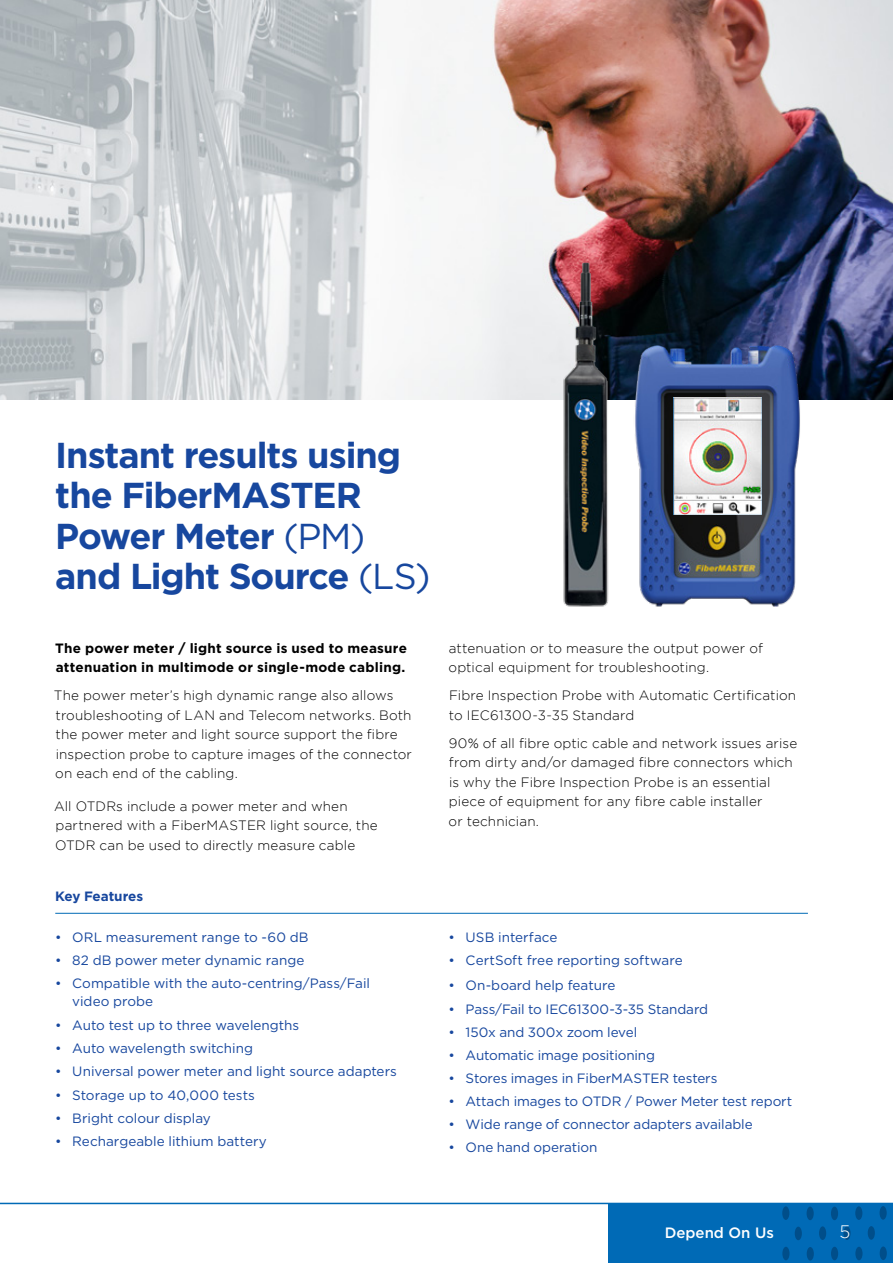
<style>
.page{position:relative;width:893px;height:1263px;background:#fff}
.page>*{position:absolute;margin:0;border:0;box-sizing:border-box;transform-origin:0 0}
.t1{font:700 36px/40.5px "Gotham";letter-spacing:-.03em;color:#17479e}
.t2{font:300 18px "Gotham";color:#fff}
.t3{font:500 15px "Gotham";color:#fff}
.t4{font:300 13.5px/19.5px "Gotham";letter-spacing:.01em;color:#000}
.t5{font:13.5px/18px "Gotham";letter-spacing:-.005em;color:#17479e}
.t6{font:700 13.5px/19.5px "Gotham";letter-spacing:.015em;color:#000}
.t7{font:700 13.5px "Gotham";letter-spacing:-.01em;color:#17479e}
.s1{font-weight:400}
.s2{font-weight:400;font-size:36.45px}
</style>
<div class="page">
<img style="left:0;top:0;width:893px;height:400px">
<img style="left:625px;top:334px;width:230px;height:273px">
<img style="left:546px;top:250px;width:79px;height:357px">
<img style="left:674px;top:397px;width:88px;height:118px">
<div style="left:608px;top:1203px;width:285px;height:60px;background:#006ab6"></div>
<div style="left:782px;top:1247px;width:7px;height:13px;background:#004e8a;border-radius:50%"></div>
<div style="left:782px;top:1206px;width:7px;height:14px;background:#004e8a;border-radius:50%"></div>
<div style="left:795px;top:1226px;width:7px;height:14px;background:#004e8a;border-radius:50%"></div>
<div style="left:807px;top:1247px;width:7px;height:13px;background:#004e8a;border-radius:50%"></div>
<div style="left:819px;top:1226px;width:7px;height:14px;background:#004e8a;border-radius:50%"></div>
<div style="left:831px;top:1247px;width:7px;height:13px;background:#004e8a;border-radius:50%"></div>
<div style="left:843px;top:1226px;width:8px;height:14px;background:#004e8a;border-radius:50%"></div>
<div style="left:855px;top:1247px;width:7px;height:13px;background:#004e8a;border-radius:50%"></div>
<div style="left:807px;top:1206px;width:7px;height:14px;background:#004e8a;border-radius:50%"></div>
<div style="left:831px;top:1206px;width:7px;height:14px;background:#004e8a;border-radius:50%"></div>
<div style="left:855px;top:1206px;width:7px;height:14px;background:#004e8a;border-radius:50%"></div>
<div style="left:868px;top:1226px;width:7px;height:14px;background:#004e8a;border-radius:50%"></div>
<div style="left:880px;top:1246px;width:7px;height:14px;background:#004e8a;border-radius:50%"></div>
<div style="left:879px;top:1206px;width:8px;height:14px;background:#004e8a;border-radius:50%"></div>
<hr style="left:0;top:1203px;width:893px;height:1px;background:#006ab6">
<hr style="left:55px;top:913px;width:753px;height:1px;background:#006ab6">
<h1 class="t1" style="left:55px;top:434px;width:377px">Instant results using the FiberMASTER<br>Power Meter <span class="s1">(PM) </span>and Light Source <span class="s1">(LS</span><span class="s2">)</span></h1>
<p class="t6" style="left:55px;top:638px;width:353px">The power meter / light source is used to measure attenuation in multimode or single-mode cabling.</p>
<p class="t4" style="left:54px;top:685px;width:360px">The power meter’s high dynamic range also allows troubleshooting of LAN and Telecom networks. Both the power meter and light source support the fibre inspection probe to capture images of the connector on each end of the cabling.</p>
<p class="t4" style="left:54px;top:796px;width:325px">All OTDRs include a power meter and when partnered with a FiberMASTER light source, the<br>OTDR can be used to directly measure cable</p>
<p class="t7" style="left:55px;top:887px;width:89px">Key Features</p>
<p class="t5" style="left:55px;top:927px;width:255px">• ORL measurement range to -60 dB</p>
<p class="t5" style="left:55px;top:951px;width:251px">• 82 dB power meter dynamic range</p>
<p class="t5" style="left:72px;top:974px;width:299px;text-indent:-17px">• Compatible with the auto-centring/Pass/Fail video probe</p>
<p class="t5" style="left:55px;top:1015px;width:245px">• Auto test up to three wavelengths</p>
<p class="t5" style="left:55px;top:1039px;width:199px">• Auto wavelength switching</p>
<p class="t5" style="left:55px;top:1062px;width:343px">• Universal power meter and light source adapters</p>
<p class="t5" style="left:55px;top:1085px;width:201px">• Storage up to 40,000 tests</p>
<p class="t5" style="left:55px;top:1109px;width:157px">• Bright colour display</p>
<p class="t5" style="left:55px;top:1132px;width:213px">• Rechargeable lithium battery</p>
<p class="t4" style="left:449px;top:638px;width:316px">attenuation or to measure the output power of optical equipment for troubleshooting.</p>
<p class="t4" style="left:449px;top:685px;width:349px">Fibre Inspection Probe with Automatic Certification to IEC61300-3-35 Standard</p>
<p class="t4" style="left:449px;top:733px;width:350px">90% of all fibre optic cable and network issues arise from dirty and/or damaged fibre connectors which is why the Fibre Inspection Probe is an essential piece of equipment for any fibre cable installer<br>or technician.</p>
<p class="t5" style="left:449px;top:927px;width:110px">• USB interface</p>
<p class="t5" style="left:449px;top:951px;width:236px">• CertSoft free reporting software</p>
<p class="t5" style="left:449px;top:976px;width:168px">• On-board help feature</p>
<p class="t5" style="left:449px;top:1000px;width:261px">• Pass/Fail to IEC61300-3-35 Standard</p>
<p class="t5" style="left:449px;top:1023px;width:190px">• 150x and 300x zoom level</p>
<p class="t5" style="left:449px;top:1046px;width:208px">• Automatic image positioning</p>
<p class="t5" style="left:449px;top:1069px;width:270px">• Stores images in FiberMASTER testers</p>
<p class="t5" style="left:449px;top:1092px;width:345px">• Attach images to OTDR / Power Meter test report</p>
<p class="t5" style="left:449px;top:1115px;width:306px">• Wide range of connector adapters available</p>
<p class="t5" style="left:449px;top:1138px;width:150px">• One hand operation</p>
<p class="t3" style="left:665px;top:1222px;width:111px">Depend On Us</p>
<h2 class="t2" style="left:840px;top:1220px;width:12px">5</h2>
</div>
